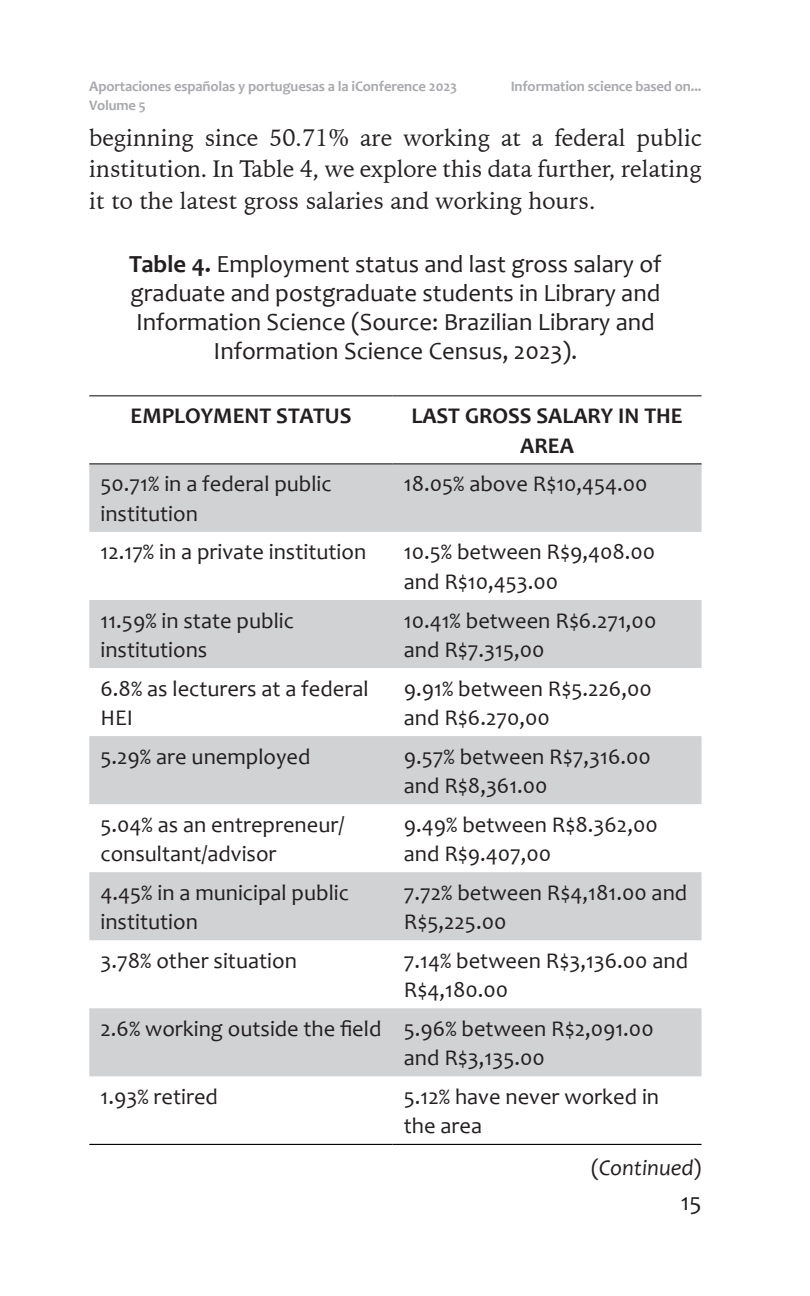
<style>
.page{position:relative;width:810px;height:1296px;background:#fff}
.page>*{position:absolute;margin:0;border:0;box-sizing:border-box;transform-origin:0 0}
.TableCap{font:24.75px/29.2px "Candara";color:#231f20;text-align:center}
.Para{font:23.62px/31.5px "Iowan Old Style BT";color:#231f20;text-align:justify}
.TB{font:22.5px/29.2px "Candara";color:#231f20}
.TCH{font:700 22.5px/29.2px "Candara";color:#231f20;text-align:center}
.TB-2{font:italic 22.5px "Candara";color:#231f20}
.t1{font:700 14.62px "Candara";letter-spacing:-.01em;color:#a8a9ad}
.s1{font-weight:700}
.s2{font-style:normal}
</style>
<div class="page">
<svg style="left:89px;top:464px;width:613px;height:612px;fill:#d1d2d4"></svg>
<hr style="left:89px;top:395px;width:304px;height:1px;background:#231f20">
<hr style="left:393px;top:395px;width:309px;height:1px;background:#231f20">
<hr style="left:89px;top:463px;width:304px;height:1px;background:#231f20">
<hr style="left:393px;top:463px;width:309px;height:1px;background:#231f20">
<hr style="left:89px;top:1144px;width:304px;height:1px;background:#000">
<hr style="left:393px;top:1144px;width:309px;height:1px;background:#000">
<p class="t1" style="left:89px;top:77px;width:369px">Aportaciones españolas y portuguesas a la iConference 2023</p>
<p class="t1" style="left:511px;top:77px;width:192px">Information science based on...</p>
<p class="Para" style="left:89px;top:121px;width:614px">beginning since 50.71% are working at a federal public institution. In Table 4, we explore this data further, relating it to the latest gross salaries and working hours.</p>
<p class="TableCap" style="left:129px;top:249px;width:534px"><span class="s1">Table 4.</span> Employment status and last gross salary of graduate and postgraduate students in Library and Information Science (Source: Brazilian Library and Information Science Census, 2023).</p>
<p class="t1" style="left:89px;top:96px;width:58px">Volume 5</p>
<p class="TCH" style="left:130px;top:401px;width:222px">EMPLOYMENT STATUS</p>
<p class="TCH" style="left:411px;top:401px;width:273px">LAST GROSS SALARY IN THE<br>AREA</p>
<p class="TB" style="left:101px;top:469px;width:233px">50.71% in a federal public institution</p>
<p class="TB" style="left:404px;top:469px;width:245px">18.05% above R$10,454.00</p>
<p class="TB" style="left:101px;top:537px;width:267px">12.17% in a private institution</p>
<p class="TB" style="left:404px;top:537px;width:253px">10.5% between R$9,408.00 and R$10,453.00</p>
<p class="TB" style="left:101px;top:605px;width:195px">11.59% in state public institutions</p>
<p class="TB" style="left:404px;top:605px;width:254px">10.41% between R$6.271,00 and R$7.315,00</p>
<p class="TB" style="left:101px;top:673px;width:270px">6.8% as lecturers at a federal<br>HEI</p>
<p class="TB" style="left:404px;top:673px;width:249px">9.91% between R$5.226,00 and R$6.270,00</p>
<p class="TB" style="left:101px;top:742px;width:211px">5.29% are unemployed</p>
<p class="TB" style="left:404px;top:742px;width:248px">9.57% between R$7,316.00 and R$8,361.00</p>
<p class="TB" style="left:101px;top:810px;width:245px">5.04% as an entrepreneur/ consultant/advisor</p>
<p class="TB" style="left:404px;top:810px;width:255px">9.49% between R$8.362,00 and R$9.407,00</p>
<p class="TB" style="left:101px;top:878px;width:250px">4.45% in a municipal public institution</p>
<p class="TB" style="left:404px;top:878px;width:285px">7.72% between R$4,181.00 and<br>R$5,225.00</p>
<p class="TB" style="left:101px;top:946px;width:198px">3.78% other situation</p>
<p class="TB" style="left:404px;top:946px;width:286px">7.14% between R$3,136.00 and<br>R$4,180.00</p>
<p class="TB" style="left:101px;top:1014px;width:282px">2.6% working outside the field</p>
<p class="TB" style="left:404px;top:1014px;width:251px">5.96% between R$2,091.00 and R$3,135.00</p>
<p class="TB" style="left:101px;top:1082px;width:119px">1.93% retired</p>
<p class="TB" style="left:404px;top:1082px;width:257px">5.12% have never worked in the area</p>
<p class="TB-2" style="left:591px;top:1153px;width:112px"><span class="s2">(</span>Continued<span class="s2">)</span></p>
<p class="TableCap" style="left:681px;top:1187px;width:22px">15</p>
</div>
